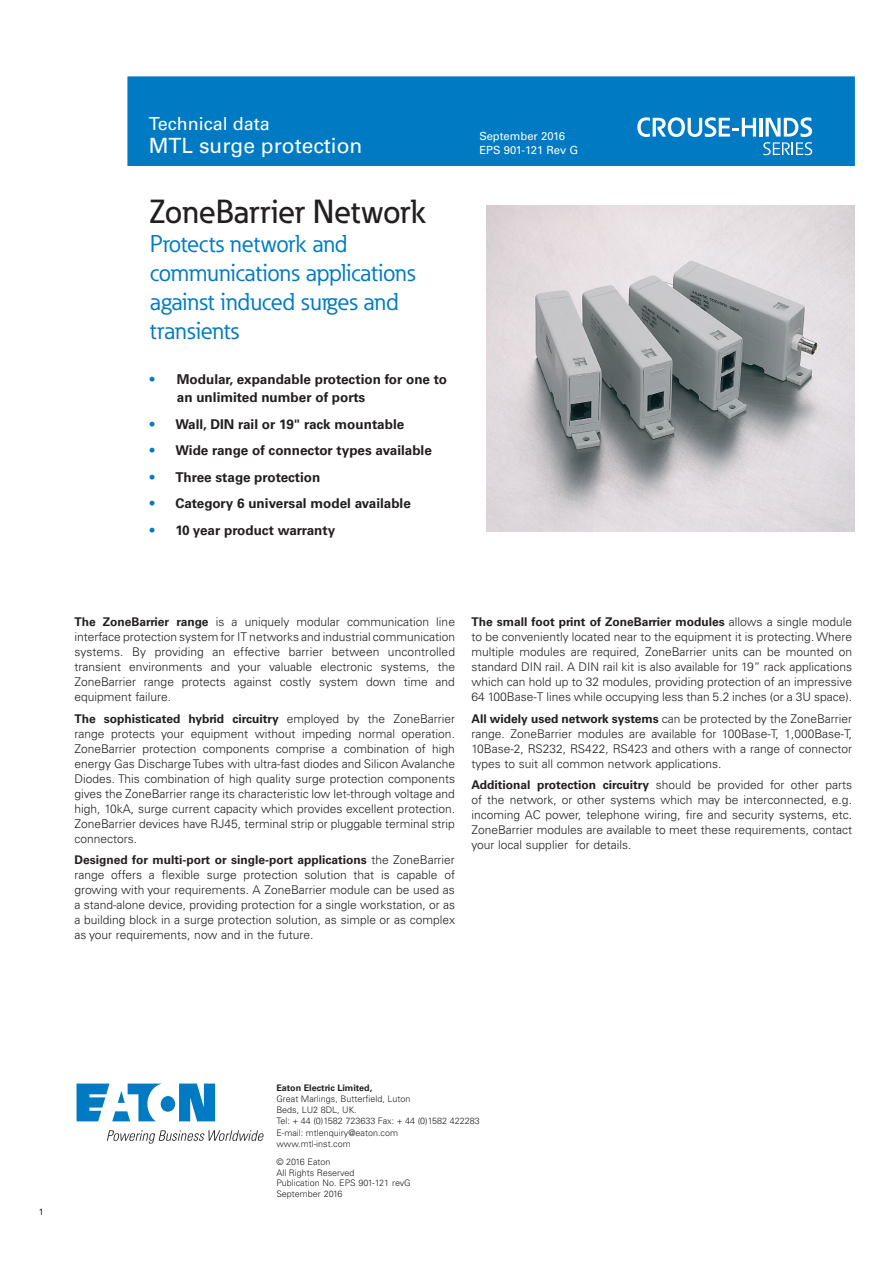
<style>
.page{position:relative;width:893px;height:1263px;background:#fff}
.page>*{position:absolute;margin:0;border:0;box-sizing:border-box;transform-origin:0 0}
.t1{font:500 33px "Eaton";letter-spacing:-.005em;color:#231f20}
.t2{font:24px/28.8px "Eaton";color:#007ac2}
.t3{font:21px "Univers LT Pro 55 Roman";color:#fff}
.t4{font:18px "Univers LT Pro 55 Roman";color:#fff}
.t5{font:700 13.5px/18px "Univers LT Pro 65";color:#231f20}
.t6{font:300 12px/15px "Univers LT Pro 45";color:#231f20;text-align:justify}
.t7{font:700 12px "Univers LT Pro 65";color:#231f20}
.t8{font:11.25px/14.2px "Univers LT Pro 55 Roman";color:#fff}
.t9{font:300 9px/11.2px "Univers LT Pro 45";color:#231f20}
.t10{font:700 9px "Univers LT Pro 65";color:#231f20}
.t11{font:9px "Univers LT Pro 55 Roman";color:#231f20}
.s1{color:#007ac2}
.s2{font-family:"Univers LT Pro 65";font-weight:700}
.s3{font-family:"Univers LT Pro 45";font-weight:300}
</style>
<div class="page">
<svg style="left:77px;top:1083px;width:138px;height:38px"></svg>
<svg style="left:107px;top:1130px;width:157px;height:13px"></svg>
<img style="left:487px;top:205px;width:368px;height:326px">
<div style="left:128px;top:77px;width:727px;height:89px;background:#007ac2"></div>
<svg style="left:637px;top:117px;width:119px;height:20px"></svg>
<hr style="left:759px;top:118px;width:3px;height:19px;background:#fff">
<svg style="left:763px;top:117px;width:49px;height:38px"></svg>
<h3 class="t4" style="left:149px;top:113px;width:122px">Technical data</h3>
<h3 class="t3" style="left:149px;top:133px;width:215px">MTL surge protection</h3>
<h1 class="t1" style="left:150px;top:192px;width:277px">ZoneBarrier Network</h1>
<h2 class="t2" style="left:150px;top:230px;width:267px">Protects network and communications applications against induced surges and transients</h2>
<p class="t5" style="left:177px;top:371px;width:272px;text-indent:-27px"><span class="s1">•</span> Modular, expandable protection for one to an unlimited number of ports</p>
<p class="t5" style="left:150px;top:415px;width:256px"><span class="s1">•</span> Wall, DIN rail or 19" rack mountable</p>
<p class="t5" style="left:150px;top:442px;width:283px"><span class="s1">•</span> Wide range of connector types available</p>
<p class="t5" style="left:150px;top:468px;width:172px"><span class="s1">•</span> Three stage protection</p>
<p class="t5" style="left:150px;top:495px;width:262px"><span class="s1">•</span> Category 6 universal model available</p>
<p class="t5" style="left:150px;top:521px;width:187px"><span class="s1">•</span> 10 year product warranty</p>
<p class="t8" style="left:479px;top:129px;width:100px">September 2016<br>EPS 901-121 Rev G</p>
<p class="t6" style="left:74px;top:615px;width:382px"><span class="s2">The ZoneBarrier range</span> is a uniquely modular communication line interface protection system for IT networks and industrial communication systems. By providing an effective barrier between uncontrolled transient environments and your valuable electronic systems, the ZoneBarrier range protects against costly system down time and equipment failure.</p>
<p class="t7" style="left:74px;top:711px;width:382px">The sophisticated hybrid circuitry <span class="s3">employed by the ZoneBarrier</span></p>
<p class="t6" style="left:74px;top:726px;width:382px">range protects your equipment without impeding normal operation.<br>ZoneBarrier protection components comprise a combination of high energy Gas Discharge Tubes with ultra-fast diodes and Silicon Avalanche Diodes. This combination of high quality surge protection components gives the ZoneBarrier range its characteristic low let-through voltage and high, 10kA, surge current capacity which provides excellent protection.<br>ZoneBarrier devices have RJ45, terminal strip or pluggable terminal strip connectors.</p>
<p class="t7" style="left:74px;top:853px;width:382px">Designed for multi-port or single-port applications <span class="s3">the ZoneBarrier</span></p>
<p class="t6" style="left:74px;top:867px;width:382px">range offers a flexible surge protection solution that is capable of growing with your requirements. A ZoneBarrier module can be used as a stand-alone device, providing protection for a single workstation, or as a building block in a surge protection solution, as simple or as complex as your requirements, now and in the future.</p>
<p class="t7" style="left:471px;top:615px;width:382px">The small foot print of ZoneBarrier modules <span class="s3">allows a single module</span></p>
<p class="t6" style="left:471px;top:630px;width:382px">to be conveniently located near to the equipment it is protecting. Where multiple modules are required, ZoneBarrier units can be mounted on standard DIN rail. A DIN rail kit is also available for 19” rack applications which can hold up to 32 modules, providing protection of an impressive 64 100Base-T lines while occupying less than 5.2 inches (or a 3U space).</p>
<p class="t6" style="left:471px;top:711px;width:382px"><span class="s2">All widely used network systems</span> can be protected by the ZoneBarrier range. ZoneBarrier modules are available for 100Base-T, 1,000Base-T, 10Base-2, RS232, RS422, RS423 and others with a range of connector types to suit all common network applications.</p>
<p class="t7" style="left:471px;top:778px;width:382px">Additional protection circuitry <span class="s3">should be provided for other parts</span></p>
<p class="t6" style="left:471px;top:792px;width:382px">of the network, or other systems which may be interconnected, e.g. incoming AC power, telephone wiring, fire and security systems, etc.<br>ZoneBarrier modules are available to meet these requirements, contact your local supplier for details.</p>
<p class="t11" style="left:39px;top:1206px;width:7px">1</p>
<p class="t10" style="left:276px;top:1082px;width:97px">Eaton Electric Limited,</p>
<p class="t9" style="left:276px;top:1093px;width:205px">Great Marlings, Butterfield, Luton<br>Beds, LU2 8DL, UK.<br>Tel: + 44 (0)1582 723633 Fax: + 44 (0)1582 422283<br>E-mail: mtlenquiry@eaton.com<br>www.mtl-inst.com</p>
<p class="t9" style="left:276px;top:1156px;width:136px;line-height:10.8px">© 2016 Eaton<br>All Rights Reserved<br>Publication No. EPS 901-121 revG<br>September 2016</p>
</div>
